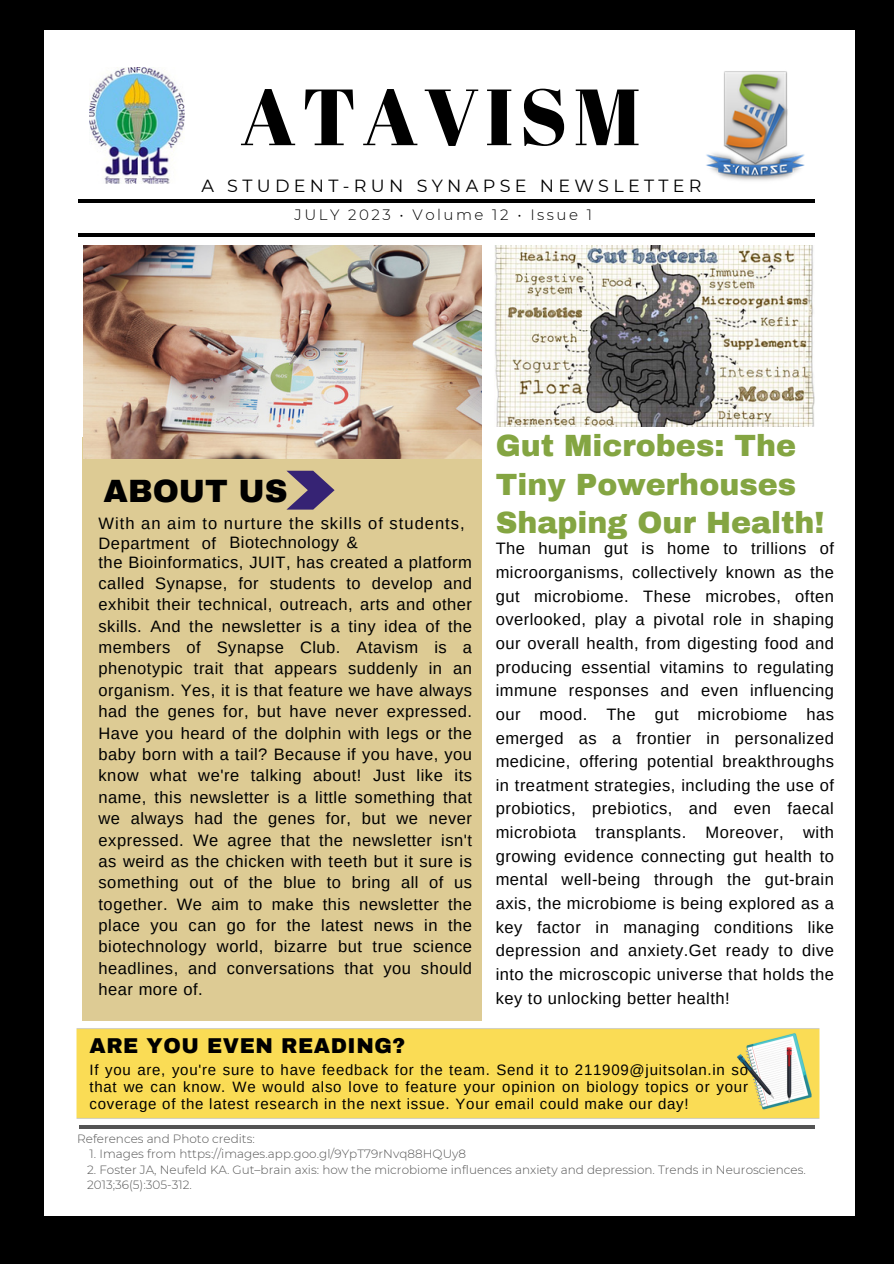
<style>
.page{position:relative;width:894px;height:1264px;background:#fff}
.page>*{position:absolute;margin:0;border:0;box-sizing:border-box;transform-origin:0 0}
.t1{font:79.5px "Abril Fatface";letter-spacing:.08em;color:#000}
.t2{font:900 31.5px "Archivo";color:#000}
.t3{font:900 30px/38.2px "Archivo";color:#84a542}
.t4{font:900 21px "Archivo";letter-spacing:.025em;color:#000}
.t5{font:17.55px "Montserrat";letter-spacing:.245em;color:#000}
.t6{font:16.5px/21.3px "Arimo";letter-spacing:.03em;color:#000;text-align:justify}
.t7{font:16.5px "Arimo";letter-spacing:.06em;color:#000}
.t8{font:15px/16.8px "Arimo";letter-spacing:.05em;color:#000;text-align:justify}
.t9{font:300 15px "Montserrat";letter-spacing:.165em;color:#000}
.t10{font:300 12px/14.7px "Montserrat";color:#545454}
</style>
<div class="page">
<div style="left:0;top:0;width:893px;height:1263px;background:#000"></div>
<div style="left:45px;top:31px;width:809px;height:1184px;background:#fff"></div>
<hr style="left:79px;top:199px;width:735px;height:3px;background:#000">
<hr style="left:79px;top:233px;width:735px;height:3px;background:#000">
<img style="left:89px;top:67px;width:95px;height:116px">
<img style="left:706px;top:71px;width:99px;height:110px">
<hr style="left:79px;top:1124px;width:735px;height:4px;background:#545454">
<div style="left:83px;top:437px;width:398px;height:583px;background:#ddcb94"></div>
<svg style="left:286px;top:470px;width:48px;height:39px"></svg>
<img style="left:83px;top:245px;width:398px;height:214px">
<img style="left:76px;top:1028px;width:744px;height:97px">
<img style="left:494px;top:245px;width:320px;height:181px">
<h3 class="t1" style="left:240px;top:61px;width:401px">ATAVISM</h3>
<h5 class="t5" style="left:201px;top:175px;width:501px">A STUDENT-RUN SYNAPSE NEWSLETTER</h5>
<p class="t9" style="left:294px;top:205px;width:299px">JULY 2023 • Volume 12 • Issue 1</p>
<p class="t2" style="left:104px;top:474px;width:185px">ABOUT US</p>
<p class="t3" style="left:495px;top:427px;width:302px">Gut Microbes: The<br>Tiny Powerhouses</p>
<h2 class="t7" style="left:99px;top:513px;width:367px">With an aim to nurture the skills of students,</h2>
<p class="t3" style="left:495px;top:503px;width:330px">Shaping Our Health!</p>
<h5 class="t6" style="left:99px;top:551px;width:375px">the Bioinformatics, JUIT, has created a platform called Synapse, for students to develop and exhibit their technical, outreach, arts and other skills. And the newsletter is a tiny idea of the members of Synapse Club. Atavism is a phenotypic trait that appears suddenly in an organism. Yes, it is that feature we have always had the genes for, but have never expressed.<br>Have you heard of the dolphin with legs or the baby born with a tail? Because if you have, you know what we're talking about! Just like its name, this newsletter is a little something that we always had the genes for, but we never expressed. We agree that the newsletter isn't as weird as the chicken with teeth but it sure is something out of the blue to bring all of us together. We aim to make this newsletter the place you can go for the latest news in the biotechnology world, bizarre but true science headlines, and conversations that you should hear more of.</h5>
<h5 class="t6" style="left:99px;top:532px;width:92px">Department</h5>
<p class="t6" style="left:202px;top:532px;width:16px">of</p>
<h5 class="t6" style="left:229px;top:531px;width:111px">Biotechnology</h5>
<h5 class="t6" style="left:347px;top:531px;width:12px">&amp;</h5>
<h5 class="t6" style="left:495px;top:537px;width:340px;line-height:23.7px">The human gut is home to trillions of microorganisms, collectively known as the gut microbiome. These microbes, often overlooked, play a pivotal role in shaping our overall health, from digesting food and producing essential vitamins to regulating immune responses and even influencing our mood. The gut microbiome has emerged as a frontier in personalized medicine, offering potential breakthroughs in treatment strategies, including the use of probiotics, prebiotics, and even faecal microbiota transplants. Moreover, with growing evidence connecting gut health to mental well-being through the gut-brain axis, the microbiome is being explored as a key factor in managing conditions like depression and anxiety.Get ready to dive into the microscopic universe that holds the key to unlocking better health!</h5>
<p class="t4" style="left:89px;top:1035px;width:317px">ARE YOU EVEN READING?</p>
<p class="t8" style="left:89px;top:1061px;width:660px">If you are, you're sure to have feedback for the team. Send it to 211909@juitsolan.in so that we can know. We would also love to feature your opinion on biology topics or your coverage of the latest research in the next issue. Your email could make our day!</p>
<h6 class="t10" style="left:77px;top:1130px;width:179px">References and Photo credits:</h6>
<p class="t10" style="left:90px;top:1146px;width:378px">1. Images from https://images.app.goo.gl/9YpT79rNvq88HQUy8</p>
<p class="t10" style="left:87px;top:1162px;width:720px">2. Foster JA, Neufeld KA. Gut–brain axis: how the microbiome influences anxiety and depression. Trends in Neurosciences.<br>2013;36(5):305-312.</p>
</div>
